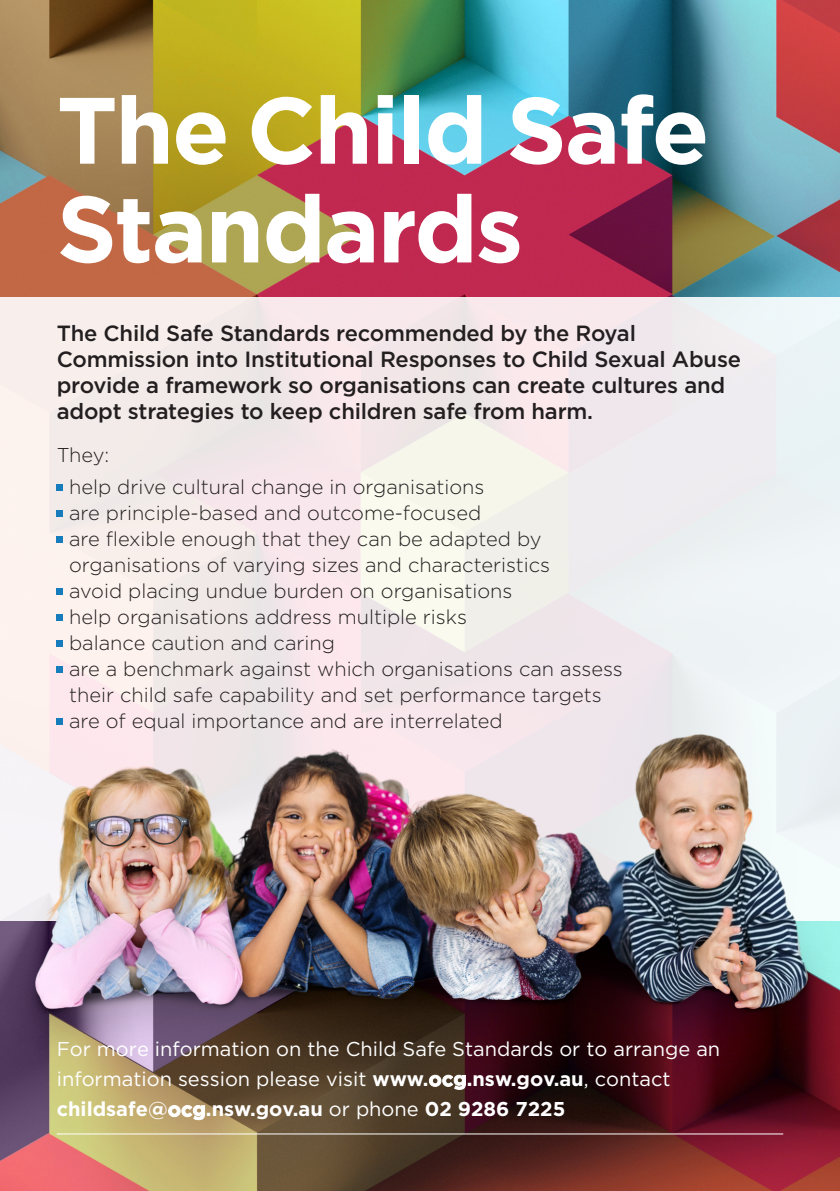
<style>
.page{position:relative;width:840px;height:1191px;background:#fff}
.page>*{position:absolute;margin:0;border:0;box-sizing:border-box;transform-origin:0 0}
.t1{font:700 94px/98.8px "Gotham";letter-spacing:-.02em;color:#fff}
.t2{font:500 22px/26px "Gotham";letter-spacing:-.01em;color:#231f20}
.t3{font:300 20px/26px "Gotham";color:#231f20}
.t4{font:20px/30px "Gotham";color:#fff}
.s1{font-weight:700}
</style>
<div class="page">
<img style="left:0;top:0;width:839px;height:1191px">
<hr style="left:57px;top:1133px;width:725px;height:1px;background:#fff">
<div style="left:0;top:297px;width:839px;height:624px;background:#f1ecec"></div>
<img style="left:0;top:686px;width:839px;height:376px">
<svg style="left:57px;top:484px;width:6px;height:6px"></svg>
<svg style="left:57px;top:510px;width:6px;height:6px"></svg>
<svg style="left:57px;top:536px;width:6px;height:6px"></svg>
<svg style="left:57px;top:588px;width:6px;height:6px"></svg>
<svg style="left:57px;top:614px;width:6px;height:6px"></svg>
<svg style="left:57px;top:640px;width:6px;height:6px"></svg>
<svg style="left:57px;top:666px;width:6px;height:6px"></svg>
<svg style="left:57px;top:718px;width:6px;height:6px"></svg>
<p class="t1" style="left:57px;top:80px;width:654px">The Child Safe<br>Standards</p>
<p class="t2" style="left:57px;top:320px;width:685px">The Child Safe Standards recommended by the Royal Commission into Institutional Responses to Child Sexual Abuse provide a framework so organisations can create cultures and adopt strategies to keep children safe from harm.</p>
<p class="t3" style="left:57px;top:442px;width:54px">They:</p>
<p class="t3" style="left:69px;top:473px;width:416px">help drive cultural change in organisations</p>
<p class="t3" style="left:69px;top:499px;width:413px">are principle-based and outcome-focused</p>
<p class="t3" style="left:69px;top:525px;width:482px">are flexible enough that they can be adapted by organisations of varying sizes and characteristics</p>
<p class="t3" style="left:69px;top:577px;width:444px">avoid placing undue burden on organisations</p>
<p class="t3" style="left:69px;top:603px;width:399px">help organisations address multiple risks</p>
<p class="t3" style="left:69px;top:629px;width:267px">balance caution and caring</p>
<p class="t3" style="left:69px;top:655px;width:555px">are a benchmark against which organisations can assess their child safe capability and set performance targets</p>
<p class="t3" style="left:69px;top:707px;width:435px">are of equal importance and are interrelated</p>
<p class="t4" style="left:57px;top:1034px;width:664px">For more information on the Child Safe Standards or to arrange an information session please visit <span class="s1">www.ocg.nsw.gov.au</span>, contact <span class="s1">childsafe@ocg.nsw.gov.au</span> or phone <span class="s1">02 9286 7225</span></p>
</div>
